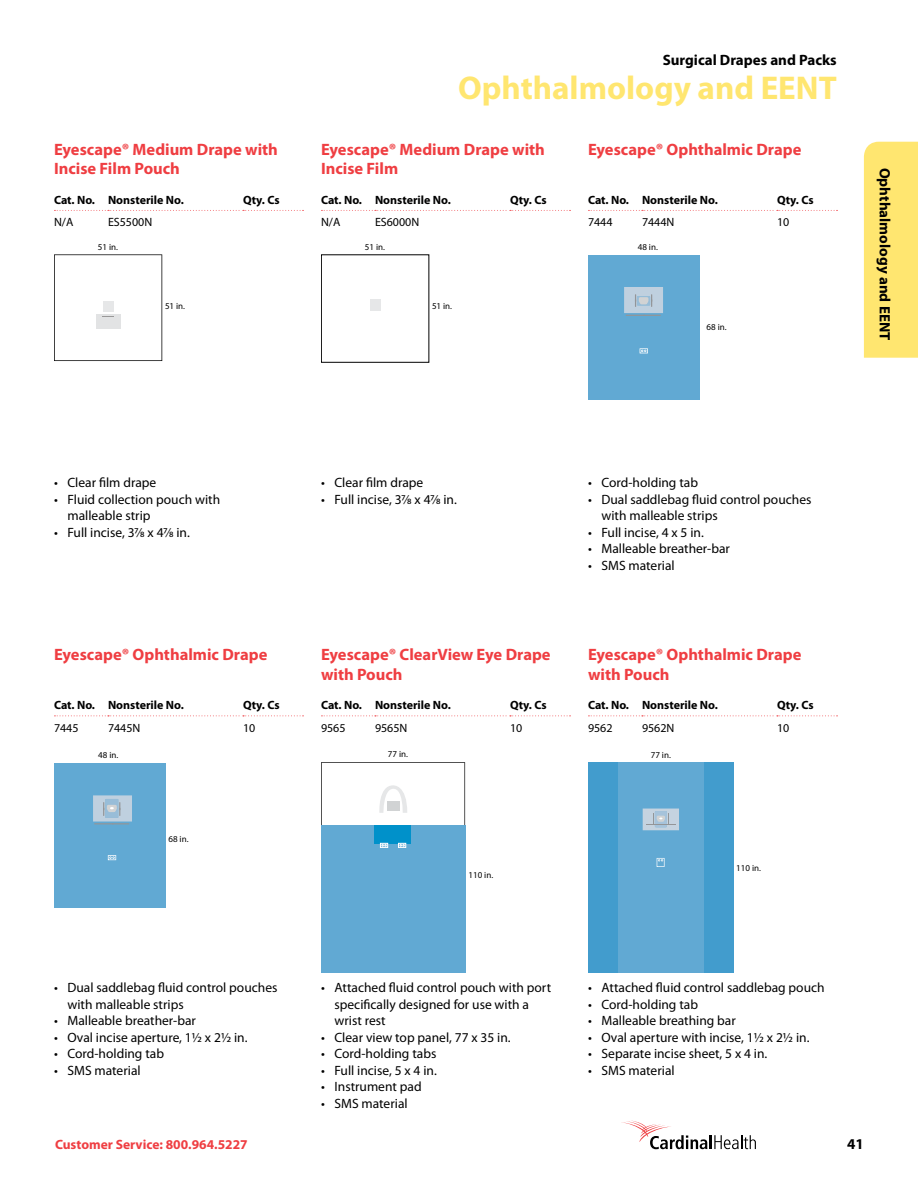
<style>
.page{position:relative;width:918px;height:1188px;background:#fff}
.page>*{position:absolute;margin:0;border:0;box-sizing:border-box;transform-origin:0 0}
.t1{font:700 33px "Myriad Pro";color:#ffe670}
.t2{font:700 16.5px/19.5px "Myriad Pro";color:#ef3e42}
.t3{font:700 15px "Myriad Pro";color:#000}
.t4{font:13.5px/16.5px "Myriad Pro";color:#000}
.t5{font:700 13.5px "Myriad Pro";color:#ef3e42}
.t6{font:700 12px "Myriad Pro";color:#000}
.t7{font:12px "Myriad Pro";color:#000}
.t8{font:9px "Myriad Pro";color:#000}
</style>
<div class="page">
<svg style="left:621px;top:1121px;width:135px;height:28px"></svg>
<svg style="left:54px;top:210px;width:250px;height:1px"></svg>
<svg style="left:321px;top:210px;width:250px;height:1px"></svg>
<svg style="left:588px;top:210px;width:250px;height:1px"></svg>
<svg style="left:54px;top:254px;width:108px;height:107px"></svg>
<div style="left:321px;top:254px;width:108px;height:109px;border:1px solid #000"></div>
<div style="left:370px;top:299px;width:10px;height:12px;background:#e6e7e8"></div>
<div style="left:588px;top:255px;width:111px;height:144px;background:#61a9d3"></div>
<svg style="left:640px;top:348px;width:8px;height:5px"></svg>
<svg style="left:624px;top:287px;width:39px;height:29px"></svg>
<svg style="left:54px;top:715px;width:250px;height:1px"></svg>
<svg style="left:321px;top:715px;width:250px;height:1px"></svg>
<svg style="left:588px;top:715px;width:250px;height:1px"></svg>
<div style="left:54px;top:763px;width:111px;height:144px;background:#61a9d3"></div>
<svg style="left:108px;top:855px;width:8px;height:5px"></svg>
<svg style="left:93px;top:795px;width:39px;height:29px"></svg>
<div style="left:321px;top:825px;width:144px;height:148px;background:#61a9d3"></div>
<div style="left:375px;top:825px;width:36px;height:18px;background:#0091ca"></div>
<div style="left:398px;top:843px;width:8px;height:5px;border:1px solid #fff"></div>
<div style="left:380px;top:843px;width:8px;height:5px;border:1px solid #fff"></div>
<svg style="left:321px;top:762px;width:144px;height:64px"></svg>
<div style="left:387px;top:801px;width:12px;height:10px;background:#d1d3d4"></div>
<div style="left:618px;top:763px;width:86px;height:210px;background:#61a9d3"></div>
<div style="left:588px;top:763px;width:30px;height:210px;background:#429ccd"></div>
<div style="left:704px;top:763px;width:30px;height:210px;background:#429ccd"></div>
<svg style="left:657px;top:858px;width:8px;height:9px"></svg>
<svg style="left:643px;top:809px;width:36px;height:21px"></svg>
<div style="left:864px;top:142px;width:54px;height:216px;background:#ffe670"></div>
<p class="t3" style="left:663px;top:50px;width:176px">Surgical Drapes and Packs</p>
<h1 class="t1" style="left:458px;top:66px;width:380px">Ophthalmology and EENT</h1>
<p class="t2" style="left:54px;top:139px;width:225px">Eyescape® Medium Drape with<br>Incise Film Pouch</p>
<p class="t6" style="left:54px;top:192px;width:131px">Cat. No. Nonsterile No.</p>
<p class="t6" style="left:243px;top:192px;width:38px">Qty. Cs</p>
<p class="t7" style="left:54px;top:215px;width:21px">N/A</p>
<p class="t7" style="left:108px;top:215px;width:46px">ES5500N</p>
<p class="t2" style="left:321px;top:139px;width:225px">Eyescape® Medium Drape with<br>Incise Film</p>
<p class="t6" style="left:321px;top:192px;width:131px">Cat. No. Nonsterile No.</p>
<p class="t6" style="left:510px;top:192px;width:38px">Qty. Cs</p>
<p class="t7" style="left:321px;top:215px;width:21px">N/A</p>
<p class="t7" style="left:375px;top:215px;width:46px">ES6000N</p>
<p class="t2" style="left:588px;top:139px;width:215px">Eyescape® Ophthalmic Drape</p>
<p class="t6" style="left:588px;top:192px;width:131px">Cat. No. Nonsterile No.</p>
<p class="t6" style="left:777px;top:192px;width:38px">Qty. Cs</p>
<p class="t7" style="left:588px;top:215px;width:26px">7444</p>
<p class="t7" style="left:642px;top:215px;width:34px">7444N</p>
<p class="t7" style="left:777px;top:215px;width:14px">10</p>
<p class="t8" style="left:98px;top:241px;width:22px">51 in.</p>
<p class="t8" style="left:365px;top:241px;width:22px">51 in.</p>
<p class="t8" style="left:638px;top:241px;width:22px">48 in.</p>
<p class="t8" style="left:165px;top:300px;width:22px">51 in.</p>
<p class="t8" style="left:432px;top:300px;width:22px">51 in.</p>
<p class="t8" style="left:707px;top:321px;width:22px">68 in.</p>
<p class="t3" style="left:895px;top:168px;width:174px;rotate:90deg">Ophthalmology and EENT</p>
<p class="t4" style="left:54px;top:474px;width:104px">• Clear film drape</p>
<p class="t4" style="left:68px;top:491px;width:154px;text-indent:-14px">• Fluid collection pouch with malleable strip</p>
<p class="t4" style="left:54px;top:524px;width:137px">• Full incise, 37/8 x 47/8 in.</p>
<p class="t4" style="left:321px;top:474px;width:104px">• Clear film drape</p>
<p class="t4" style="left:321px;top:491px;width:137px">• Full incise, 37/8 x 47/8 in.</p>
<p class="t4" style="left:588px;top:474px;width:112px">• Cord-holding tab</p>
<p class="t4" style="left:602px;top:491px;width:211px;text-indent:-14px">• Dual saddlebag fluid control pouches with malleable strips</p>
<p class="t4" style="left:588px;top:524px;width:117px">• Full incise, 4 x 5 in.</p>
<p class="t4" style="left:588px;top:540px;width:144px">• Malleable breather-bar</p>
<p class="t4" style="left:588px;top:557px;width:88px">• SMS material</p>
<p class="t2" style="left:54px;top:645px;width:215px">Eyescape® Ophthalmic Drape</p>
<p class="t6" style="left:54px;top:697px;width:131px">Cat. No. Nonsterile No.</p>
<p class="t6" style="left:243px;top:697px;width:38px">Qty. Cs</p>
<p class="t7" style="left:54px;top:720px;width:26px">7445</p>
<p class="t7" style="left:108px;top:720px;width:34px">7445N</p>
<p class="t7" style="left:243px;top:720px;width:14px">10</p>
<p class="t2" style="left:321px;top:645px;width:231px">Eyescape® ClearView Eye Drape with Pouch</p>
<p class="t6" style="left:321px;top:697px;width:131px">Cat. No. Nonsterile No.</p>
<p class="t6" style="left:510px;top:697px;width:38px">Qty. Cs</p>
<p class="t7" style="left:321px;top:720px;width:26px">9565</p>
<p class="t7" style="left:375px;top:720px;width:34px">9565N</p>
<p class="t7" style="left:510px;top:720px;width:14px">10</p>
<p class="t2" style="left:588px;top:645px;width:215px">Eyescape® Ophthalmic Drape with Pouch</p>
<p class="t6" style="left:588px;top:697px;width:131px">Cat. No. Nonsterile No.</p>
<p class="t6" style="left:777px;top:697px;width:38px">Qty. Cs</p>
<p class="t7" style="left:588px;top:720px;width:26px">9562</p>
<p class="t7" style="left:642px;top:720px;width:34px">9562N</p>
<p class="t7" style="left:777px;top:720px;width:14px">10</p>
<p class="t8" style="left:98px;top:749px;width:22px">48 in.</p>
<p class="t8" style="left:388px;top:749px;width:22px">77 in.</p>
<p class="t8" style="left:651px;top:749px;width:22px">77 in.</p>
<p class="t8" style="left:169px;top:833px;width:22px">68 in.</p>
<p class="t8" style="left:469px;top:870px;width:26px">110 in.</p>
<p class="t8" style="left:736px;top:862px;width:26px">110 in.</p>
<p class="t4" style="left:68px;top:979px;width:211px;text-indent:-14px">• Dual saddlebag fluid control pouches with malleable strips</p>
<p class="t4" style="left:54px;top:1012px;width:144px">• Malleable breather-bar</p>
<p class="t4" style="left:54px;top:1029px;width:195px">• Oval incise aperture, 11/2 x 2½ in.</p>
<p class="t4" style="left:54px;top:1045px;width:112px">• Cord-holding tab</p>
<p class="t4" style="left:54px;top:1062px;width:88px">• SMS material</p>
<p class="t4" style="left:334px;top:979px;width:218px;text-indent:-14px">• Attached fluid control pouch with port specifically designed for use with a wrist rest</p>
<p class="t4" style="left:321px;top:1029px;width:191px">• Clear view top panel, 77 x 35 in.</p>
<p class="t4" style="left:321px;top:1045px;width:117px">• Cord-holding tabs</p>
<p class="t4" style="left:321px;top:1062px;width:117px">• Full incise, 5 x 4 in.</p>
<p class="t4" style="left:321px;top:1078px;width:102px">• Instrument pad</p>
<p class="t4" style="left:321px;top:1095px;width:88px">• SMS material</p>
<p class="t4" style="left:588px;top:979px;width:238px">• Attached fluid control saddlebag pouch</p>
<p class="t4" style="left:588px;top:996px;width:112px">• Cord-holding tab</p>
<p class="t4" style="left:588px;top:1012px;width:149px">• Malleable breathing bar</p>
<p class="t4" style="left:588px;top:1029px;width:223px">• Oval aperture with incise, 11/2 x 2½ in.</p>
<p class="t4" style="left:588px;top:1045px;width:181px">• Separate incise sheet, 5 x 4 in.</p>
<p class="t4" style="left:588px;top:1062px;width:88px">• SMS material</p>
<p class="t5" style="left:55px;top:1136px;width:194px">Customer Service: 800.964.5227</p>
<p class="t3" style="left:847px;top:1134px;width:18px">41</p>
</div>
